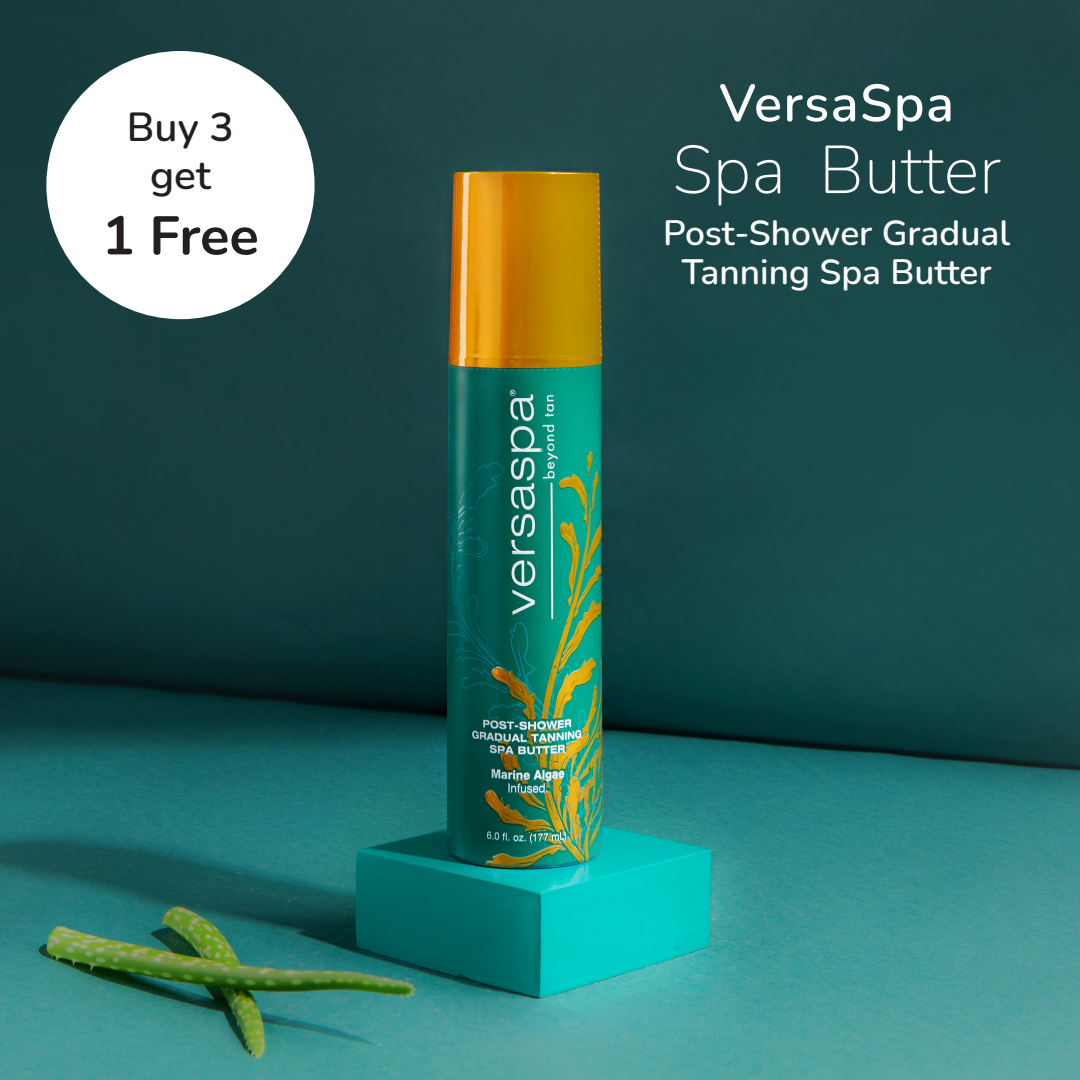
<style>
.page{position:relative;width:1080px;height:1080px;background:#fff}
.page>*{position:absolute;margin:0;border:0;box-sizing:border-box;transform-origin:0 0}
.t1{font:200 67.5px "Nunito";color:#fff}
.t2{font:700 54.2px "Nunito";color:#231f20}
.t3{font:600 52.3px "Nunito";letter-spacing:.025em;color:#fff}
.t4{font:600 40.6px/48.8px "Nunito";color:#231f20;text-align:center}
.t5{font:600 35.3px/39px "Nunito";color:#fff;text-align:center}
</style>
<div class="page">
<img style="left:0;top:0;width:1080px;height:1080px">
<div style="left:46px;top:51px;width:269px;height:268px;background:#fff;border-radius:50%"></div>
<p class="t4" style="left:127px;top:101px;width:109px">Buy 3 get</p>
<p class="t2" style="left:102px;top:197px;width:158px">1 Free</p>
<p class="t3" style="left:719px;top:66px;width:236px">VersaSpa</p>
<p class="t1" style="left:672px;top:123px;width:330px">Spa Butter</p>
<p class="t5" style="left:663px;top:212px;width:348px">Post-Shower Gradual<br>Tanning Spa Butter</p>
</div>
